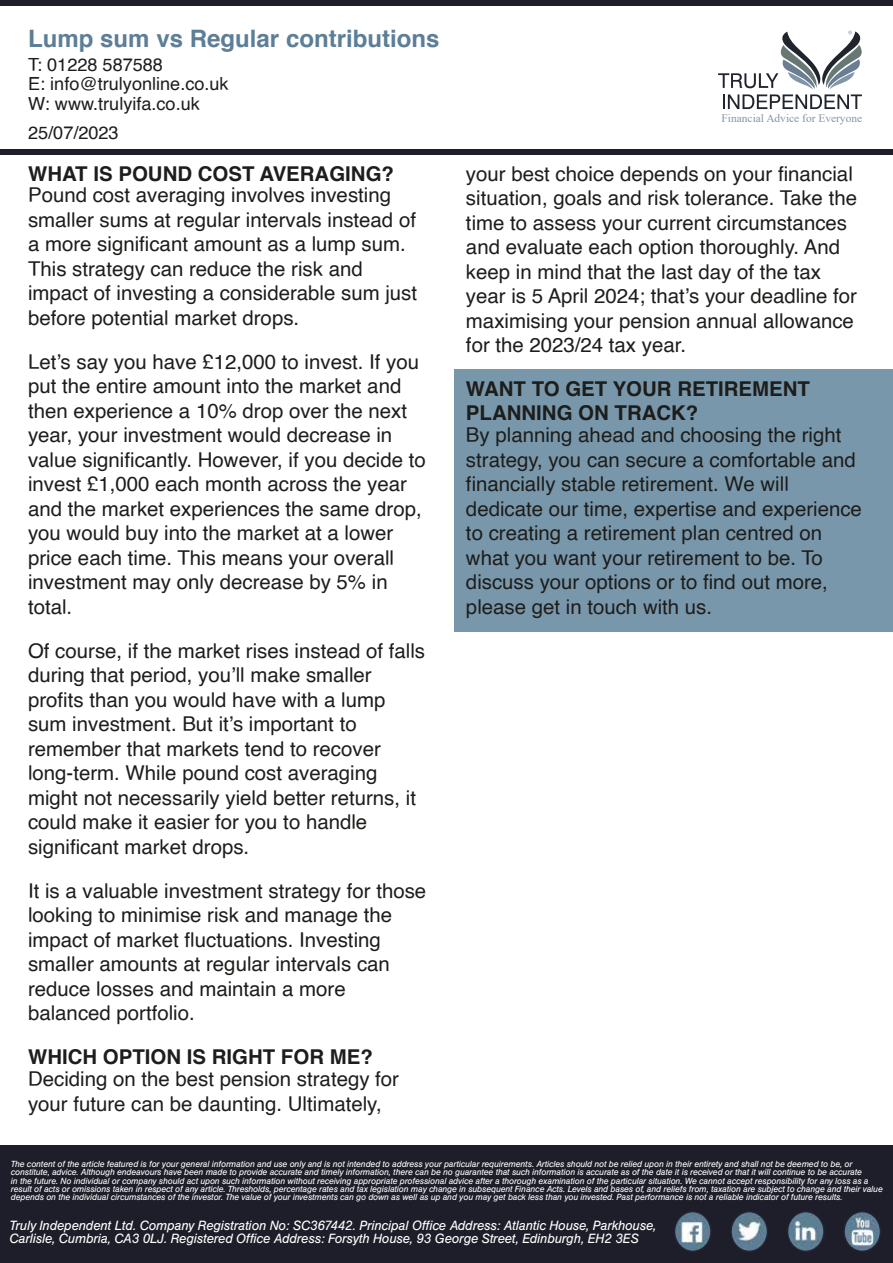
<style>
.page{position:relative;width:893px;height:1263px;background:#fff}
.page>*{position:absolute;margin:0;border:0;box-sizing:border-box;transform-origin:0 0}
.t1{font:700 24px "Helvetica";color:#5c7e96}
.t2{font:20.4px/24.5px "Helvetica";color:#1d1d1b}
.t3{font:700 20.4px/24.5px "Helvetica";color:#1d1d1b}
.t4{font:18.15px/19.2px "Helvetica";color:#1d1d1b}
.t5{font:italic 13.2px/12.8px "Helvetica BQ";color:#fff}
.t6{font:11.4px "Times New Roman";color:#8396a8}
.t7{font:italic 8.7px/8.4px "Helvetica BQ";color:#fff}
</style>
<div class="page">
<div style="left:454px;top:369px;width:439px;height:262px;background:#7997aa"></div>
<div style="left:0;top:1146px;width:893px;height:117px;background:#1d1e29"></div>
<img style="left:677px;top:1214px;width:32px;height:35px">
<div style="left:674px;top:1211px;width:38px;height:41px;border:2px solid #252533;border-radius:50%"></div>
<img style="left:733px;top:1214px;width:32px;height:35px">
<div style="left:730px;top:1211px;width:38px;height:41px;border:2px solid #252533;border-radius:50%"></div>
<img style="left:790px;top:1214px;width:32px;height:35px">
<div style="left:787px;top:1211px;width:38px;height:41px;border:2px solid #252533;border-radius:50%"></div>
<img style="left:846px;top:1214px;width:32px;height:35px">
<div style="left:843px;top:1211px;width:38px;height:41px;border:2px solid #252533;border-radius:50%"></div>
<div style="left:0;top:0;width:893px;height:6px;background:#1d1e29"></div>
<div style="left:0;top:149px;width:893px;height:6px;background:#1d1e29"></div>
<svg style="left:718px;top:31px;width:144px;height:78px"></svg>
<p class="t1" style="left:28px;top:19px;width:413px">Lump sum vs Regular contributions</p>
<p class="t4" style="left:28px;top:56px;width:202px">T: 01228 587588<br>E: info@trulyonline.co.uk<br>W: www.trulyifa.co.uk</p>
<p class="t4" style="left:28px;top:123px;width:92px">25/07/2023</p>
<p class="t3" style="left:28px;top:161px;width:367px">WHAT IS POUND COST AVERAGING?</p>
<p class="t2" style="left:28px;top:184px;width:391px">Pound cost averaging involves investing smaller sums at regular intervals instead of a more significant amount as a lump sum.<br>This strategy can reduce the risk and impact of investing a considerable sum just before potential market drops.</p>
<p class="t2" style="left:28px;top:350px;width:399px">Let’s say you have £12,000 to invest. If you put the entire amount into the market and then experience a 10% drop over the next year, your investment would decrease in value significantly. However, if you decide to invest £1,000 each month across the year and the market experiences the same drop, you would buy into the market at a lower price each time. This means your overall investment may only decrease by 5% in total.</p>
<p class="t2" style="left:28px;top:639px;width:399px">Of course, if the market rises instead of falls during that period, you’ll make smaller profits than you would have with a lump sum investment. But it’s important to remember that markets tend to recover long-term. While pound cost averaging might not necessarily yield better returns, it could make it easier for you to handle significant market drops.</p>
<p class="t2" style="left:28px;top:879px;width:400px">It is a valuable investment strategy for those looking to minimise risk and manage the impact of market fluctuations. Investing smaller amounts at regular intervals can reduce losses and maintain a more balanced portfolio.</p>
<p class="t3" style="left:28px;top:1045px;width:346px">WHICH OPTION IS RIGHT FOR ME?</p>
<p class="t2" style="left:28px;top:1067px;width:372px">Deciding on the best pension strategy for your future can be daunting. Ultimately,</p>
<p class="t6" style="left:722px;top:110px;width:142px">Financial Advice for Everyone</p>
<p class="t2" style="left:466px;top:162px;width:393px">your best choice depends on your financial situation, goals and risk tolerance. Take the time to assess your current circumstances and evaluate each option thoroughly. And keep in mind that the last day of the tax year is 5 April 2024; that’s your deadline for maximising your pension annual allowance for the 2023/24 tax year.</p>
<p class="t3" style="left:466px;top:377px;width:345px">WANT TO GET YOUR RETIREMENT<br>PLANNING ON TRACK?</p>
<p class="t2" style="left:466px;top:424px;width:397px">By planning ahead and choosing the right strategy, you can secure a comfortable and financially stable retirement. We will dedicate our time, expertise and experience to creating a retirement plan centred on what you want your retirement to be. To discuss your options or to find out more, please get in touch with us.</p>
<p class="t7" style="left:11px;top:1160px;width:873px">The content of the article featured is for your general information and use only and is not intended to address your particular requirements. Articles should not be relied upon in their entirety and shall not be deemed to be, or constitute, advice. Although endeavours have been made to provide accurate and timely information, there can be no guarantee that such information is accurate as of the date it is received or that it will continue to be accurate<br>in the future. No individual or company should act upon such information without receiving appropriate professional advice after a thorough examination of the particular situation. We cannot accept responsibility for any loss as a result of acts or omissions taken in respect of any article. Thresholds, percentage rates and tax legislation may change in subsequent Finance Acts. Levels and bases of, and reliefs from, taxation are subject to change and their value depends on the individual circumstances of the investor. The value of your investments can go down as well as up and you may get back less than you invested. Past performance is not a reliable indicator of future results.</p>
<p class="t5" style="left:9px;top:1219px;width:648px">Truly Independent Ltd. Company Registration No: SC367442. Principal Office Address: Atlantic House, Parkhouse,<br>Carlisle, Cumbria, CA3 0LJ. Registered Office Address: Forsyth House, 93 George Street, Edinburgh, EH2 3ES</p>
</div>
